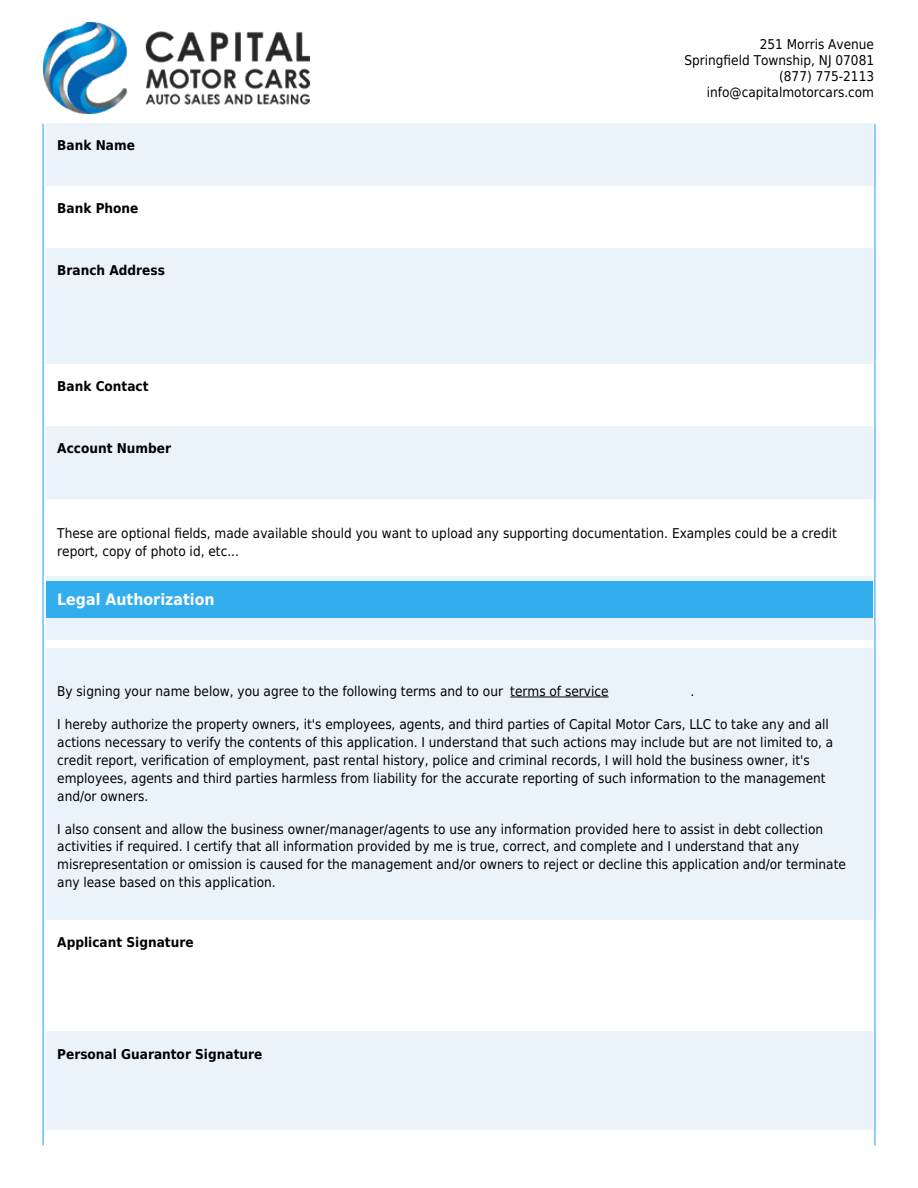
<style>
.page{position:relative;width:918px;height:1188px;background:#fff}
.page>*{position:absolute;margin:0;border:0;box-sizing:border-box;transform-origin:0 0}
.t1{font:700 15.75px "DejaVu Sans Condensed";color:#fff}
.t2{font:13.5px/17.9px "DejaVu Sans Condensed";color:#000}
.t3{font:700 13.5px "DejaVu Sans Condensed";color:#000}
</style>
<div class="page">
<div style="left:46px;top:124px;width:827px;height:62px;background:#eaf2fa"></div>
<div style="left:46px;top:248px;width:827px;height:116px;background:#eaf2fa"></div>
<div style="left:46px;top:426px;width:827px;height:70px;background:#eaf2fa"></div>
<div style="left:46px;top:576px;width:827px;height:63px;background:#eaf2fa"></div>
<div style="left:46px;top:648px;width:827px;height:272px;background:#eaf2fa"></div>
<div style="left:46px;top:1032px;width:827px;height:98px;background:#eaf2fa"></div>
<div style="left:46px;top:581px;width:827px;height:37px;background:#32adee"></div>
<img style="left:44px;top:23px;width:265px;height:91px">
<div style="left:46px;top:494px;width:827px;height:5px;background:#eaf2fa"></div>
<hr style="left:510px;top:697px;width:99px;height:1px;background:#000">
<hr style="left:43px;top:124px;width:1px;height:1021px;background:#32adee">
<hr style="left:874px;top:124px;width:1px;height:1021px;background:#32adee">
<p class="t3" style="left:57px;top:135px;width:79px">Bank Name</p>
<p class="t3" style="left:57px;top:197px;width:83px">Bank Phone</p>
<p class="t3" style="left:57px;top:259px;width:109px">Branch Address</p>
<p class="t3" style="left:57px;top:375px;width:93px">Bank Contact</p>
<p class="t3" style="left:57px;top:437px;width:115px">Account Number</p>
<p class="t2" style="left:684px;top:35px;width:191px;line-height:16.2px;text-align:right">251 Morris Avenue<br>Springfield Township, NJ 07081 (877) 775-2113 info@capitalmotorcars.com</p>
<p class="t2" style="left:57px;top:524px;width:781px">These are optional fields, made available should you want to upload any supporting documentation. Examples could be a credit report, copy of photo id, etc...</p>
<p class="t1" style="left:57px;top:587px;width:159px">Legal Authorization</p>
<p class="t2" style="left:57px;top:682px;width:553px">By signing your name below, you agree to the following terms and to our terms of service</p>
<p class="t2" style="left:691px;top:682px;width:5px">.</p>
<p class="t2" style="left:57px;top:715px;width:778px">I hereby authorize the property owners, it's employees, agents, and third parties of Capital Motor Cars, LLC to take any and all actions necessary to verify the contents of this application. I understand that such actions may include but are not limited to, a credit report, verification of employment, past rental history, police and criminal records, I will hold the business owner, it's employees, agents and third parties harmless from liability for the accurate reporting of such information to the management and/or owners.</p>
<p class="t2" style="left:57px;top:819px;width:790px">I also consent and allow the business owner/manager/agents to use any information provided here to assist in debt collection activities if required. I certify that all information provided by me is true, correct, and complete and I understand that any misrepresentation or omission is caused for the management and/or owners to reject or decline this application and/or terminate any lease based on this application.</p>
<p class="t3" style="left:57px;top:931px;width:138px">Applicant Signature</p>
<p class="t3" style="left:57px;top:1043px;width:207px">Personal Guarantor Signature</p>
</div>
